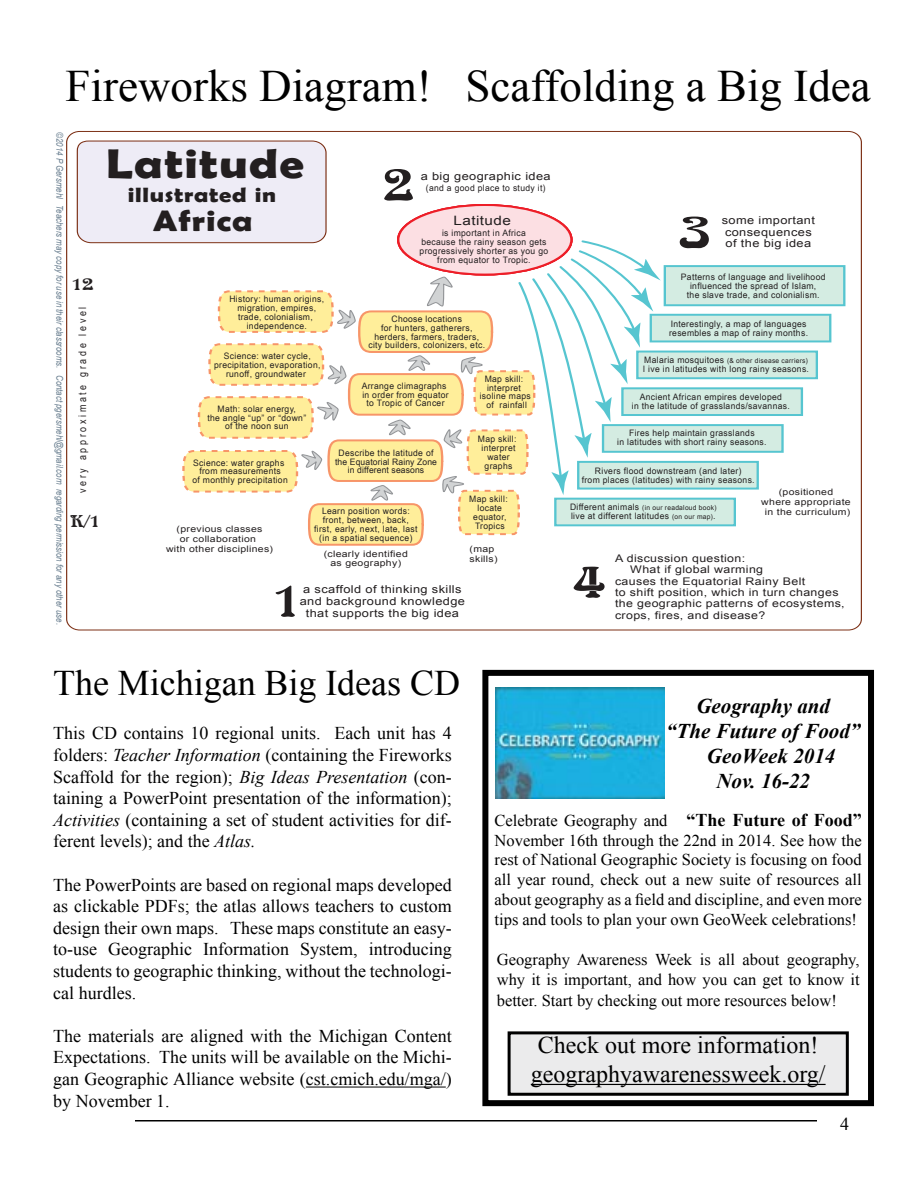
<style>
.page{position:relative;width:918px;height:1188px;background:#fff}
.page>*{position:absolute;margin:0;border:0;box-sizing:border-box;transform-origin:0 0}
.t1{font:48.6px "Arnold Boe D";color:#231f20;scale:1.18 1}
.t2{font:45px "Times New Roman";color:#000}
.t3{font:700 41.55px "Berlin Sans FB Demi";letter-spacing:.03em;color:#231f20;scale:1.18 1}
.t4{font:36px "Times New Roman";color:#000}
.t5{font:700 29.7px "Berlin Sans FB Demi";letter-spacing:.03em;color:#231f20;scale:1.18 1}
.t6{font:24px/28.8px "Times New Roman";color:#000}
.t7{font:italic 700 21px "Times New Roman";color:#000}
.t8{font:700 20.7px "Berlin Sans FB Demi";letter-spacing:.03em;color:#231f20;scale:1.18 1}
.t9{font:18px/21.6px "Times New Roman";color:#000;text-align:justify}
.t10{font:17.85px "Arnold Boe D";color:#231f20;scale:1.18 1}
.t11{font:16.5px/19.8px "Times New Roman";color:#000}
.t12{font:12.9px "Arial";letter-spacing:.03em;color:#231f20;scale:1.18 1}
.t13{font:10.95px/11.9px "Arial";letter-spacing:.03em;color:#231f20;text-align:center;scale:1.18 1}
.t14{font:10.5px "Arial";letter-spacing:.03em;color:#231f20;scale:1.18 1}
.t15{font:10.5px "Arial";letter-spacing:.3em;color:#231f20;scale:.85 1}
.t16{font:italic 9.3px "Arial";letter-spacing:-.005em;color:#6b8091;scale:.85 1}
.t17{font:8.85px/8.9px "Arial Narrow";letter-spacing:.03em;color:#231f20;text-align:center;scale:1.18 1}
.t18{font:8.85px/9.9px "Arial";letter-spacing:.03em;color:#231f20;text-align:center;scale:1.18 1}
.t19{font:8.85px/8.9px "Arial Narrow";letter-spacing:.01em;color:#231f20;text-align:center;scale:1.18 1}
.t20{font:6.9px "Arial Narrow";letter-spacing:.03em;color:#231f20;scale:1.18 1}
.s1{font-size:8.85px}
.s2{font-size:6.9px}
.s3{font-style:italic}
.s4{font-weight:700;font-size:18px}
</style>
<div class="page">
<div style="left:509px;top:1033px;width:338px;height:61px;background:#ebebec"></div>
<hr style="left:531px;top:1084px;width:295px;height:1px;background:#000">
<div style="left:508px;top:1031px;width:341px;height:65px;border:3px solid #000"></div>
<img style="left:495px;top:688px;width:169px;height:110px">
<hr style="left:306px;top:1087px;width:140px;height:1px;background:#000">
<hr style="left:135px;top:1120px;width:682px;height:2px;background:#000">
<div style="left:482px;top:670px;width:392px;height:436px;border:6px solid #000"></div>
<svg style="left:66px;top:131px;width:796px;height:500px"></svg>
<div style="left:637px;top:352px;width:180px;height:26px;background:#d4ece2"></div>
<div style="left:636px;top:350px;width:182px;height:29px;border:2px solid #56c5d0"></div>
<div style="left:665px;top:266px;width:179px;height:39px;background:#d4ece2"></div>
<div style="left:664px;top:265px;width:181px;height:41px;border:2px solid #56c5d0"></div>
<div style="left:603px;top:425px;width:180px;height:27px;background:#d4ece2"></div>
<div style="left:602px;top:424px;width:182px;height:29px;border:2px solid #56c5d0"></div>
<div style="left:555px;top:499px;width:180px;height:26px;background:#d4ece2"></div>
<div style="left:554px;top:498px;width:182px;height:28px;border:2px solid #56c5d0"></div>
<div style="left:622px;top:388px;width:180px;height:27px;background:#d4ece2"></div>
<div style="left:621px;top:387px;width:182px;height:29px;border:2px solid #56c5d0"></div>
<div style="left:578px;top:462px;width:180px;height:27px;background:#d4ece2"></div>
<div style="left:577px;top:461px;width:182px;height:29px;border:2px solid #56c5d0"></div>
<div style="left:651px;top:315px;width:179px;height:26px;background:#d4ece2"></div>
<div style="left:650px;top:314px;width:181px;height:29px;border:2px solid #56c5d0"></div>
<div style="left:68px;top:270px;width:88px;height:267px;background:#fff"></div>
<svg style="left:76px;top:140px;width:585px;height:407px"></svg>
<h2 class="t2" style="left:66px;top:56px;width:807px">Fireworks Diagram! Scaffolding a Big Idea</h2>
<p class="t16" style="left:66px;top:132px;width:581px;rotate:90deg">©2014 P Gersmehl Teachers may copy for use in their classrooms. Contact pgersmehl@gmail.com regarding permission for any other use.</p>
<h3 class="t10" style="left:71px;top:274px;width:21px">12</h3>
<p class="t15" style="left:76px;top:493px;width:221px;rotate:-90deg">very approximate grade level</p>
<h3 class="t10" style="left:71px;top:511px;width:27px">K/1</h3>
<h3 class="t3" style="left:106px;top:140px;width:169px">Latitude</h3>
<h3 class="t5" style="left:153px;top:204px;width:86px">Africa</h3>
<h3 class="t12" style="left:454px;top:212px;width:50px">Latitude</h3>
<h1 class="t1" style="left:383px;top:157px;width:28px">2</h1>
<p class="t13" style="left:421px;top:170px;width:112px">a big geographic idea</p>
<p class="t17" style="left:426px;top:184px;width:103px">(and a good place to study it)</p>
<h3 class="t8" style="left:128px;top:183px;width:127px">illustrated in</h3>
<p class="t17" style="left:420px;top:228px;width:111px">is important in Africa<br>because the rainy season gets progressively shorter as you go from equator to Tropic.</p>
<p class="t17" style="left:229px;top:295px;width:82px">History: human origins, migration, empires, trade, colonialism, independence.</p>
<p class="t17" style="left:214px;top:351px;width:92px">Science: water cycle, precipitation, evaporation, runoff, groundwater</p>
<p class="t17" style="left:207px;top:404px;width:85px">Math: solar energy,<br>the angle “up” or “down” of the noon sun</p>
<p class="t17" style="left:192px;top:458px;width:82px">Science: water graphs from measurements<br>of monthly precipitation</p>
<p class="t17" style="left:368px;top:314px;width:100px">Choose locations<br>for hunters, gatherers, herders, farmers, traders, city builders, colonizers, etc.</p>
<p class="t17" style="left:362px;top:381px;width:75px">Arrange climagraphs in order from equator to Tropic of Cancer</p>
<p class="t19" style="left:335px;top:448px;width:88px">Describe the latitude of the Equatorial Rainy Zone in different seasons</p>
<p class="t17" style="left:480px;top:374px;width:45px">Map skill: interpret isoline maps of rainfall</p>
<p class="t17" style="left:478px;top:434px;width:34px">Map skill: interpret water graphs</p>
<p class="t18" style="left:166px;top:524px;width:92px">(previous classes<br>or collaboration<br>with other disciplines)</p>
<p class="t17" style="left:314px;top:506px;width:89px">Learn position words: front, between, back, first, early, next, late, last (in a spatial sequence)</p>
<p class="t18" style="left:324px;top:549px;width:73px">(clearly identified as geography)</p>
<p class="t17" style="left:469px;top:494px;width:34px">Map skill: locate equator,<br>Tropics</p>
<p class="t18" style="left:470px;top:544px;width:25px;text-align:left">(map skills)</p>
<h1 class="t1" style="left:269px;top:574px;width:28px">1</h1>
<p class="t13" style="left:300px;top:583px;width:142px">a scaffold of thinking skills and background knowledge</p>
<p class="t13" style="left:306px;top:607px;width:131px">that supports the big idea</p>
<h1 class="t1" style="left:678px;top:205px;width:28px">3</h1>
<p class="t13" style="left:722px;top:215px;width:80px;line-height:11.2px;text-align:left">some important consequences</p>
<p class="t13" style="left:726px;top:237px;width:74px">of the big idea</p>
<p class="t17" style="left:681px;top:272px;width:124px">Patterns of language and livelihood influenced the spread of Islam,<br>the slave trade, and colonialism.</p>
<p class="t17" style="left:669px;top:319px;width:119px;text-align:left">Interestingly, a map of languages resembles a map of rainy months.</p>
<p class="t20" style="left:644px;top:355px;width:140px"><span class="s1">Malaria mosquitoes</span> (&amp; other disease carriers)</p>
<p class="t17" style="left:643px;top:364px;width:142px">l ive in latitudes with long rainy seasons.</p>
<p class="t17" style="left:632px;top:392px;width:135px">Ancient African empires developed<br>in the latitude of grasslands/savannas.</p>
<p class="t17" style="left:617px;top:428px;width:128px">Fires help maintain grasslands<br>in latitudes with short rainy seasons.</p>
<p class="t17" style="left:582px;top:466px;width:148px">Rivers flood downstream (and later)<br>from places (latitudes) with rainy seasons.</p>
<p class="t20" style="left:570px;top:502px;width:126px"><span class="s1">Different animals</span> (in our readaloud book)</p>
<p class="t17" style="left:571px;top:511px;width:124px">live at different latitudes <span class="s2">(on our map)</span>.</p>
<p class="t18" style="left:761px;top:487px;width:77px">(positioned<br>where appropriate in the curriculum)</p>
<h1 class="t1" style="left:573px;top:555px;width:28px">4</h1>
<p class="t14" style="left:615px;top:551px;width:112px">A discussion question:</p>
<p class="t14" style="left:630px;top:563px;width:114px">What if global warming</p>
<p class="t14" style="left:615px;top:574px;width:163px">causes the Equatorial Rainy Belt</p>
<p class="t14" style="left:615px;top:585px;width:191px">to shift position, which in turn changes</p>
<p class="t14" style="left:615px;top:597px;width:196px">the geographic patterns of ecosystems,</p>
<p class="t14" style="left:615px;top:608px;width:129px">crops, fires, and disease?</p>
<h3 class="t4" style="left:53px;top:659px;width:408px">The Michigan Big Ideas CD</h3>
<p class="t9" style="left:53px;top:722px;width:400px">This CD contains 10 regional units. Each unit has 4 folders: <span class="s3">Teacher Information</span> (containing the Fireworks Scaffold for the region); <span class="s3">Big Ideas Presentation</span> (con&shy;taining a PowerPoint presentation of the information); <span class="s3">Activities</span> (containing a set of student activities for dif&shy;ferent levels); and the <span class="s3">Atlas.</span></p>
<p class="t9" style="left:53px;top:874px;width:400px">The PowerPoints are based on regional maps developed as clickable PDFs; the atlas allows teachers to custom design their own maps. These maps constitute an easy&shy;to-use Geographic Information System, introducing students to geographic thinking, without the technologi&shy;cal hurdles.</p>
<h3 class="t9" style="left:53px;top:1025px;width:400px">The materials are aligned with the Michigan Content Expectations. The units will be available on the Michi&shy;gan Geographic Alliance website (cst.cmich.edu/mga/) by November 1.</h3>
<h3 class="t7" style="left:696px;top:691px;width:135px">Geography and</h3>
<h3 class="t7" style="left:666px;top:716px;width:196px">“The Future of Food”</h3>
<h3 class="t7" style="left:707px;top:741px;width:130px">GeoWeek 2014</h3>
<h3 class="t7" style="left:716px;top:767px;width:95px">Nov. 16-22</h3>
<p class="t11" style="left:495px;top:810px;width:369px;text-align:justify">Celebrate Geography and <span class="s4">“The Future of Food” </span>November 16th through the 22nd in 2014. See how the rest of National Geographic Society is focusing on food all year round, check out a new suite of resources all about geography as a field and discipline, and even more tips and tools to plan your own GeoWeek celebrations!</p>
<h3 class="t11" style="left:497px;top:949px;width:364px">Geography Awareness Week is all about geography, why it is important, and how you can get to know it</h3>
<h3 class="t11" style="left:497px;top:991px;width:341px">better. Start by checking out more resources below!</h3>
<h3 class="t6" style="left:531px;top:1030px;width:296px">Check out more information! geographyawarenessweek.org/</h3>
<h3 class="t9" style="left:840px;top:1113px;width:10px">4</h3>
</div>
